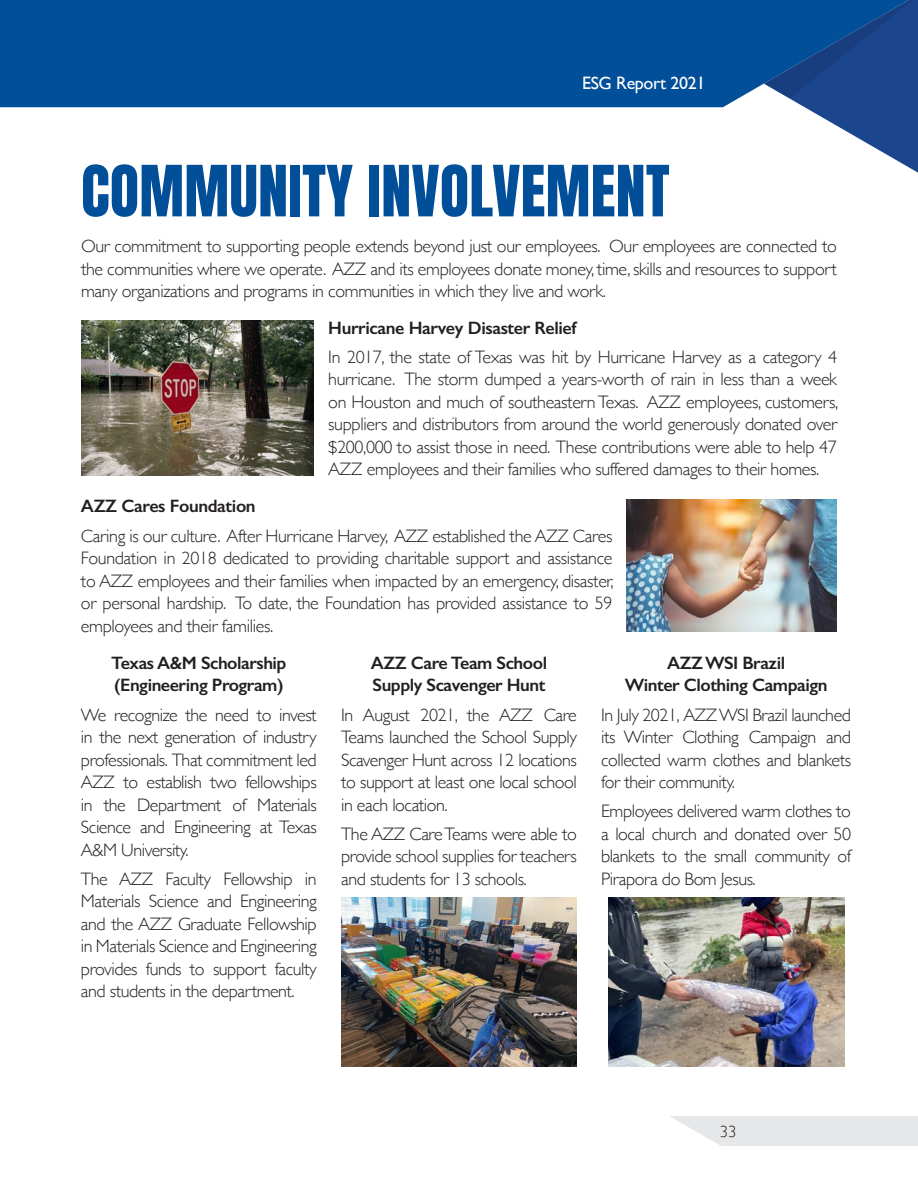
<style>
.page{position:relative;width:918px;height:1188px;background:#fff}
.page>*{position:absolute;margin:0;border:0;box-sizing:border-box;transform-origin:0 0}
.Title_7{font:60px "Anton";letter-spacing:.005em;color:#014e99}
.Body_Text{font:300 18px/22.5px "Gill Sans";letter-spacing:-.025em;color:#231f20;text-align:justify}
.Body_Text-2{font:600 18px/22.5px "Gill Sans";letter-spacing:-.025em;color:#231f20}
.t1{font:18px "Gill Sans";letter-spacing:-.02em;color:#fff}
.t2{font:300 16.5px "Gill Sans";color:#231f20}
</style>
<div class="page">
<div style="left:0;top:0;width:764px;height:107px;background:#014e99"></div>
<svg style="left:764px;top:0;width:154px;height:173px"></svg>
<svg style="left:670px;top:1116px;width:248px;height:30px;background:#e8e9eb"></svg>
<img style="left:81px;top:321px;width:233px;height:155px">
<img style="left:627px;top:499px;width:210px;height:133px">
<img style="left:341px;top:897px;width:236px;height:169px">
<img style="left:608px;top:898px;width:236px;height:168px">
<p class="t1" style="left:582px;top:73px;width:125px">ESG Report 2021</p>
<p class="Title_7" style="left:81px;top:161px;width:590px">COMMUNITY INVOLVEMENT</p>
<p class="Body_Text" style="left:81px;top:234px;width:758px">Our commitment to supporting people extends beyond just our employees. Our employees are connected to the communities where we operate. AZZ and its employees donate money, time, skills and resources to support many organizations and programs in communities in which they live and work.</p>
<p class="Body_Text-2" style="left:328px;top:316px;width:250px">Hurricane Harvey Disaster Relief</p>
<p class="Body_Text" style="left:328px;top:345px;width:512px">In 2017, the state of Texas was hit by Hurricane Harvey as a category 4 hurricane. The storm dumped a years-worth of rain in less than a week on Houston and much of southeastern Texas. AZZ employees, customers, suppliers and distributors from around the world generously donated over $200,000 to assist those in need. These contributions were able to help 47<br>AZZ employees and their families who suffered damages to their homes.</p>
<p class="Body_Text-2" style="left:81px;top:495px;width:176px">AZZ Cares Foundation</p>
<p class="Body_Text" style="left:81px;top:524px;width:534px">Caring is our culture. After Hurricane Harvey, AZZ established the AZZ Cares Foundation in 2018 dedicated to providing charitable support and assistance to AZZ employees and their families when impacted by an emergency, disaster, or personal hardship. To date, the Foundation has provided assistance to 59 employees and their families.</p>
<p class="Body_Text-2" style="left:111px;top:651px;width:177px">Texas A&amp;M Scholarship (Engineering Program)</p>
<p class="Body_Text" style="left:81px;top:703px;width:237px">We recognize the need to invest in the next generation of industry professionals. That commitment led AZZ to establish two fellowships in the Department of Materials Science and Engineering at Texas A&amp;M University.</p>
<p class="Body_Text" style="left:81px;top:867px;width:237px">The AZZ Faculty Fellowship in Materials Science and Engineering and the AZZ Graduate Fellowship in Materials Science and Engineering provides funds to support faculty and students in the department.</p>
<p class="Body_Text-2" style="left:371px;top:651px;width:178px">AZZ Care Team School<br>Supply Scavenger Hunt</p>
<p class="Body_Text" style="left:341px;top:703px;width:237px">In August 2021, the AZZ Care Teams launched the School Supply Scavenger Hunt across 12 locations to support at least one local school in each location.</p>
<p class="Body_Text" style="left:341px;top:822px;width:237px">The AZZ Care Teams were able to provide school supplies for teachers and students for 13 schools.</p>
<p class="Body_Text-2" style="left:625px;top:651px;width:204px;text-align:center">AZZ WSI Brazil<br>Winter Clothing Campaign</p>
<p class="Body_Text" style="left:601px;top:703px;width:251px">In July 2021, AZZ WSI Brazil launched its Winter Clothing Campaign and collected warm clothes and blankets for their community.</p>
<p class="Body_Text" style="left:601px;top:800px;width:251px">Employees delivered warm clothes to a local church and donated over 50 blankets to the small community of Pirapora do Bom Jesus.</p>
<p class="t2" style="left:720px;top:1118px;width:18px">33</p>
</div>
